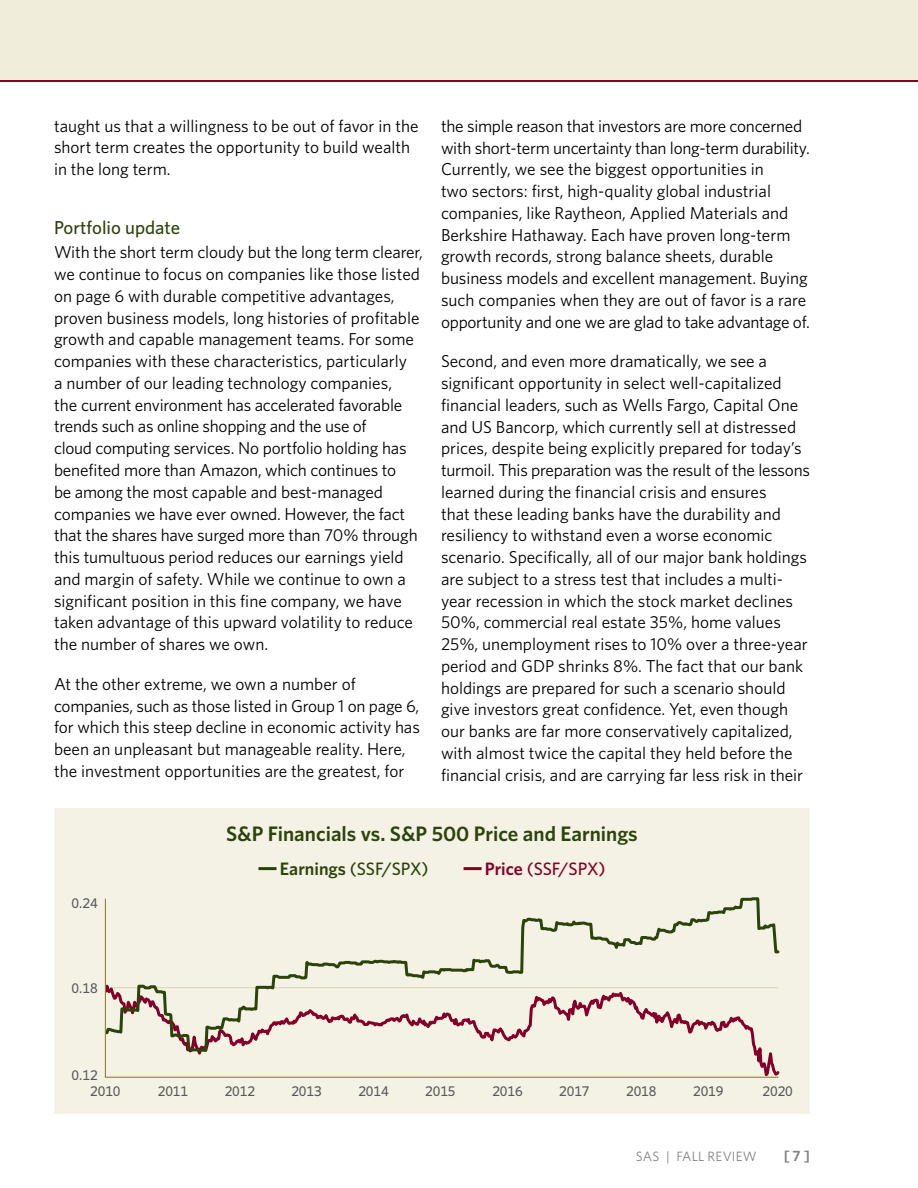
<style>
.page{position:relative;width:918px;height:1188px;background:#fff}
.page>*{position:absolute;margin:0;border:0;box-sizing:border-box;transform-origin:0 0}
.t1{font:600 21px "Whitney";color:#2d430c}
.t2{font:500 18.75px "Whitney";color:#2d430c}
.t3{font:500 18px "Whitney";letter-spacing:-.005em;color:#2d430c}
.t4{font:500 18px "Whitney";letter-spacing:-.005em;color:#840029}
.t5{font:17.25px/21.8px "Whitney";color:#000}
.t6{font:600 15px "Whitney";color:#808285}
.t7{font:500 14.25px "Whitney";letter-spacing:-.01em;color:#58595b}
.t8{font:13.5px "Whitney";letter-spacing:.015em;color:#808285}
.s1{font-weight:600}
</style>
<div class="page">
<div style="left:0;top:0;width:918px;height:80px;background:#f0eedb"></div>
<hr style="left:0;top:80px;width:918px;height:2px;background:#840029">
<div style="left:54px;top:808px;width:756px;height:306px;background:#f4f2e4"></div>
<svg style="left:105px;top:898px;width:674px;height:180px"></svg>
<hr style="left:464px;top:867px;width:18px;height:3px;background:#840029">
<hr style="left:258px;top:867px;width:18px;height:3px;background:#2d430c">
<p class="t5" style="left:54px;top:114px;width:366px">taught us that a willingness to be out of favor in the short term creates the opportunity to build wealth in the long term.</p>
<p class="t2" style="left:54px;top:215px;width:128px">Portfolio update</p>
<p class="t5" style="left:54px;top:241px;width:370px">With the short term cloudy but the long term clearer, we continue to focus on companies like those listed on page 6 with durable competitive advantages, proven business models, long histories of profitable growth and capable management teams. For some companies with these characteristics, particularly<br>a number of our leading technology companies,<br>the current environment has accelerated favorable trends such as online shopping and the use of<br>cloud computing services. No portfolio holding has benefited more than Amazon, which continues to<br>be among the most capable and best-managed companies we have ever owned. However, the fact that the shares have surged more than 70% through this tumultuous period reduces our earnings yield and margin of safety. While we continue to own a significant position in this fine company, we have taken advantage of this upward volatility to reduce the number of shares we own.</p>
<p class="t5" style="left:54px;top:672px;width:367px">At the other extreme, we own a number of companies, such as those listed in Group 1 on page 6, for which this steep decline in economic activity has been an unpleasant but manageable reality. Here, the investment opportunities are the greatest, for</p>
<p class="t5" style="left:441px;top:114px;width:370px">the simple reason that investors are more concerned with short-term uncertainty than long-term durability.<br>Currently, we see the biggest opportunities in<br>two sectors: first, high-quality global industrial companies, like Raytheon, Applied Materials and Berkshire Hathaway. Each have proven long-term growth records, strong balance sheets, durable business models and excellent management. Buying such companies when they are out of favor is a rare opportunity and one we are glad to take advantage of.</p>
<p class="t5" style="left:441px;top:350px;width:371px">Second, and even more dramatically, we see a significant opportunity in select well-capitalized financial leaders, such as Wells Fargo, Capital One and US Bancorp, which currently sell at distressed prices, despite being explicitly prepared for today’s turmoil. This preparation was the result of the lessons learned during the financial crisis and ensures<br>that these leading banks have the durability and resiliency to withstand even a worse economic scenario. Specifically, all of our major bank holdings are subject to a stress test that includes a multi&shy;year recession in which the stock market declines 50%, commercial real estate 35%, home values 25%, unemployment rises to 10% over a three-year period and GDP shrinks 8%. The fact that our bank holdings are prepared for such a scenario should give investors great confidence. Yet, even though our banks are far more conservatively capitalized, with almost twice the capital they held before the financial crisis, and are carrying far less risk in their</p>
<p class="t7" style="left:71px;top:894px;width:28px">0.24</p>
<p class="t7" style="left:71px;top:978px;width:28px">0.18</p>
<p class="t7" style="left:71px;top:1066px;width:28px">0.12</p>
<p class="t1" style="left:226px;top:819px;width:413px">S&amp;P Financials vs. S&amp;P 500 Price and Earnings</p>
<p class="t3" style="left:280px;top:857px;width:150px"><span class="s1">Earnings</span> (SSF/SPX)</p>
<p class="t4" style="left:485px;top:857px;width:122px"><span class="s1">Price</span> (SSF/SPX)</p>
<p class="t7" style="left:90px;top:1082px;width:32px">2010</p>
<p class="t7" style="left:158px;top:1082px;width:32px">2011</p>
<p class="t7" style="left:225px;top:1082px;width:32px">2012</p>
<p class="t7" style="left:291px;top:1082px;width:32px">2013</p>
<p class="t7" style="left:358px;top:1082px;width:32px">2014</p>
<p class="t7" style="left:425px;top:1082px;width:32px">2015</p>
<p class="t7" style="left:492px;top:1082px;width:32px">2016</p>
<p class="t7" style="left:559px;top:1082px;width:32px">2017</p>
<p class="t7" style="left:626px;top:1082px;width:32px">2018</p>
<p class="t7" style="left:693px;top:1082px;width:32px">2019</p>
<p class="t7" style="left:763px;top:1082px;width:32px">2020</p>
<p class="t8" style="left:636px;top:1147px;width:122px">SAS | FALL REVIEW</p>
<p class="t6" style="left:784px;top:1146px;width:28px">[ 7 ]</p>
</div>
